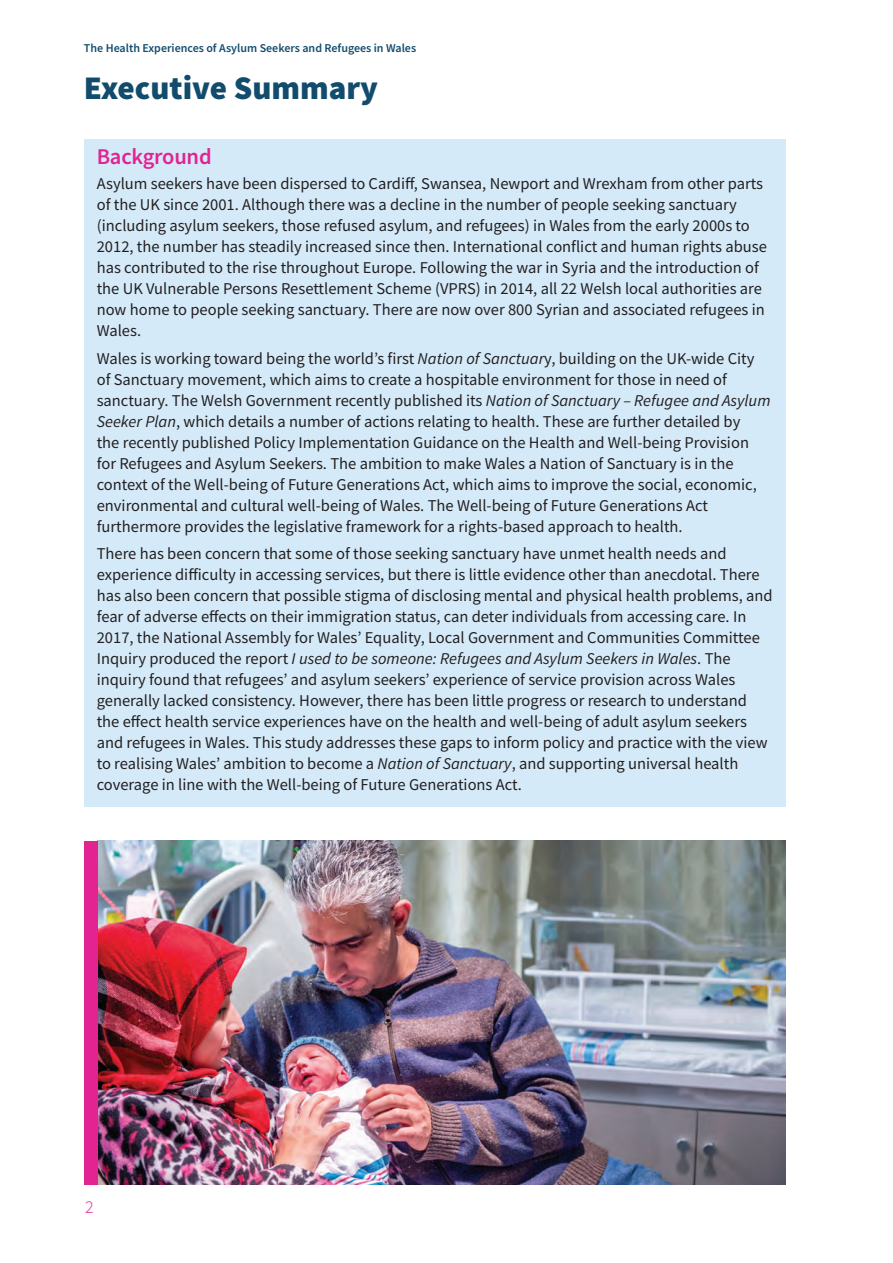
<style>
.page{position:relative;width:893px;height:1263px;background:#fff}
.page>*{position:absolute;margin:0;border:0;box-sizing:border-box;transform-origin:0 0}
.t1{font:900 33px "Source Sans Pro";color:#124c6d}
.t2{font:600 22.5px "Source Sans Pro";letter-spacing:-.01em;color:#e22391}
.t3{font:300 18px "Source Sans Pro";color:#e22391}
.t4{font:16.5px/21px "Source Sans Pro";color:#231f20}
.t5{font:600 12px "Source Sans Pro";color:#124c6d}
.s1{font-style:italic}
</style>
<div class="page">
<div style="left:84px;top:139px;width:702px;height:39px;background:#d4eaf8"></div>
<div style="left:84px;top:173px;width:702px;height:180px;background:#d4eaf8"></div>
<div style="left:84px;top:347px;width:702px;height:202px;background:#d4eaf8"></div>
<div style="left:84px;top:543px;width:702px;height:264px;background:#d4eaf8"></div>
<img style="left:98px;top:841px;width:688px;height:343px">
<div style="left:84px;top:841px;width:14px;height:343px;background:#e22391"></div>
<p class="t5" style="left:84px;top:40px;width:334px">The Health Experiences of Asylum Seekers and Refugees in Wales</p>
<p class="t1" style="left:84px;top:65px;width:296px">Executive Summary</p>
<p class="t2" style="left:97px;top:142px;width:116px">Background</p>
<p class="t4" style="left:97px;top:173px;width:672px">Asylum seekers have been dispersed to Cardiff, Swansea, Newport and Wrexham from other parts of the UK since 2001. Although there was a decline in the number of people seeking sanctuary (including asylum seekers, those refused asylum, and refugees) in Wales from the early 2000s to 2012, the number has steadily increased since then. International conflict and human rights abuse has contributed to the rise throughout Europe. Following the war in Syria and the introduction of the UK Vulnerable Persons Resettlement Scheme (VPRS) in 2014, all 22 Welsh local authorities are now home to people seeking sanctuary. There are now over 800 Syrian and associated refugees in Wales.</p>
<p class="t4" style="left:97px;top:348px;width:675px">Wales is working toward being the world’s first <span class="s1">Nation of Sanctuar</span>y, building on the UK-wide City of Sanctuary movement, which aims to create a hospitable environment for those in need of sanctuary. The Welsh Government recently published its <span class="s1">Nation of Sanctuary – Refugee and Asylum Seeker Plan</span>, which details a number of actions relating to health. These are further detailed by<br>the recently published Policy Implementation Guidance on the Health and Well-being Provision for Refugees and Asylum Seekers. The ambition to make Wales a Nation of Sanctuary is in the context of the Well-being of Future Generations Act, which aims to improve the social, economic, environmental and cultural well-being of Wales. The Well-being of Future Generations Act furthermore provides the legislative framework for a rights-based approach to health.</p>
<p class="t4" style="left:97px;top:543px;width:677px">There has been concern that some of those seeking sanctuary have unmet health needs and experience difficulty in accessing services, but there is little evidence other than anecdotal. There has also been concern that possible stigma of disclosing mental and physical health problems, and fear of adverse effects on their immigration status, can deter individuals from accessing care. In 2017, the National Assembly for Wales’ Equality, Local Government and Communities Committee Inquiry produced the report <span class="s1">I used to be someone: Refugees and Asylum Seekers in Wales</span>. The inquiry found that refugees’ and asylum seekers’ experience of service provision across Wales generally lacked consistency. However, there has been little progress or research to understand the effect health service experiences have on the health and well-being of adult asylum seekers and refugees in Wales. This study addresses these gaps to inform policy and practice with the view to realising Wales’ ambition to become a <span class="s1">Nation of Sanctuary</span>, and supporting universal health coverage in line with the Well-being of Future Generations Act.</p>
<p class="t3" style="left:85px;top:1196px;width:10px">2</p>
</div>
